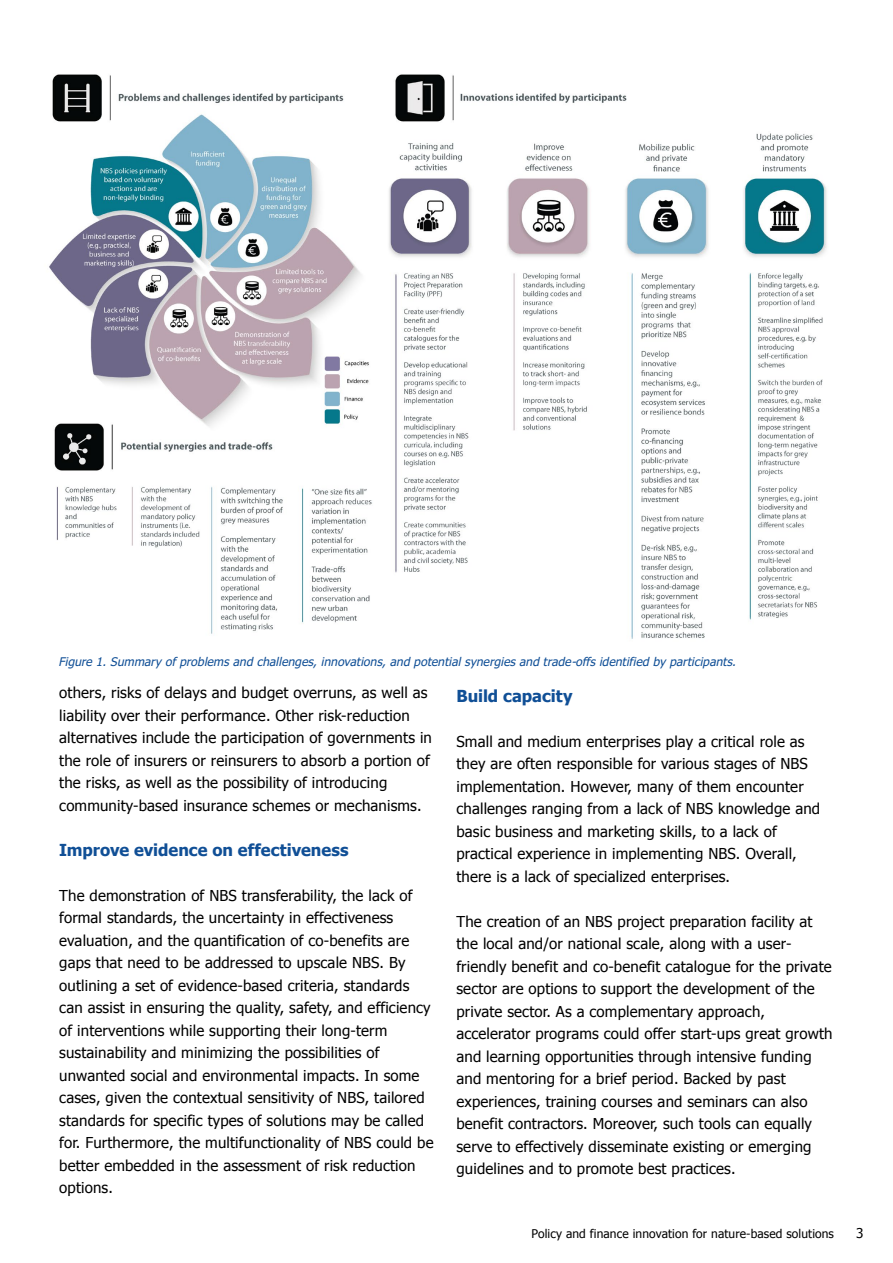
<style>
.page{position:relative;width:893px;height:1263px;background:#fff}
.page>*{position:absolute;margin:0;border:0;box-sizing:border-box;transform-origin:0 0}
.t1{font:700 16.5px "Tahoma";color:#104f96}
.t2{font:15px/22.5px "Tahoma";letter-spacing:.01em;color:#000}
.t3{font:13.5px "Tahoma";color:#000}
.t4{font:italic 12px "Tahoma Faux";letter-spacing:.01em;color:#104f96}
.t5{font:12px "Tahoma";letter-spacing:.01em;color:#000}
</style>
<div class="page">
<img style="left:49px;top:74px;width:778px;height:565px">
<p class="t4" style="left:58px;top:654px;width:679px">Figure 1. Summary of problems and challenges, innovations, and potential synergies and trade-offs identified by participants.</p>
<p class="t2" style="left:59px;top:681px;width:374px">others, risks of delays and budget overruns, as well as liability over their performance. Other risk-reduction alternatives include the participation of governments in the role of insurers or reinsurers to absorb a portion of the risks, as well as the possibility of introducing community-based insurance schemes or mechanisms.</p>
<p class="t1" style="left:59px;top:839px;width:291px">Improve evidence on effectiveness</p>
<p class="t2" style="left:59px;top:883px;width:376px">The demonstration of NBS transferability, the lack of formal standards, the uncertainty in effectiveness evaluation, and the quantification of co-benefits are gaps that need to be addressed to upscale NBS. By outlining a set of evidence-based criteria, standards can assist in ensuring the quality, safety, and efficiency of interventions while supporting their long-term sustainability and minimizing the possibilities of unwanted social and environmental impacts. In some cases, given the contextual sensitivity of NBS, tailored standards for specific types of solutions may be called for. Furthermore, the multifunctionality of NBS could be better embedded in the assessment of risk reduction options.</p>
<p class="t1" style="left:456px;top:685px;width:118px">Build capacity</p>
<p class="t2" style="left:456px;top:730px;width:365px">Small and medium enterprises play a critical role as they are often responsible for various stages of NBS implementation. However, many of them encounter challenges ranging from a lack of NBS knowledge and basic business and marketing skills, to a lack of practical experience in implementing NBS. Overall, there is a lack of specialized enterprises.</p>
<p class="t2" style="left:456px;top:910px;width:378px">The creation of an NBS project preparation facility at the local and/or national scale, along with a user&shy;friendly benefit and co-benefit catalogue for the private sector are options to support the development of the private sector. As a complementary approach, accelerator programs could offer start-ups great growth and learning opportunities through intensive funding and mentoring for a brief period. Backed by past experiences, training courses and seminars can also benefit contractors. Moreover, such tools can equally serve to effectively disseminate existing or emerging guidelines and to promote best practices.</p>
<p class="t5" style="left:532px;top:1226px;width:304px">Policy and finance innovation for nature-based solutions</p>
<p class="t3" style="left:856px;top:1224px;width:9px">3</p>
</div>
